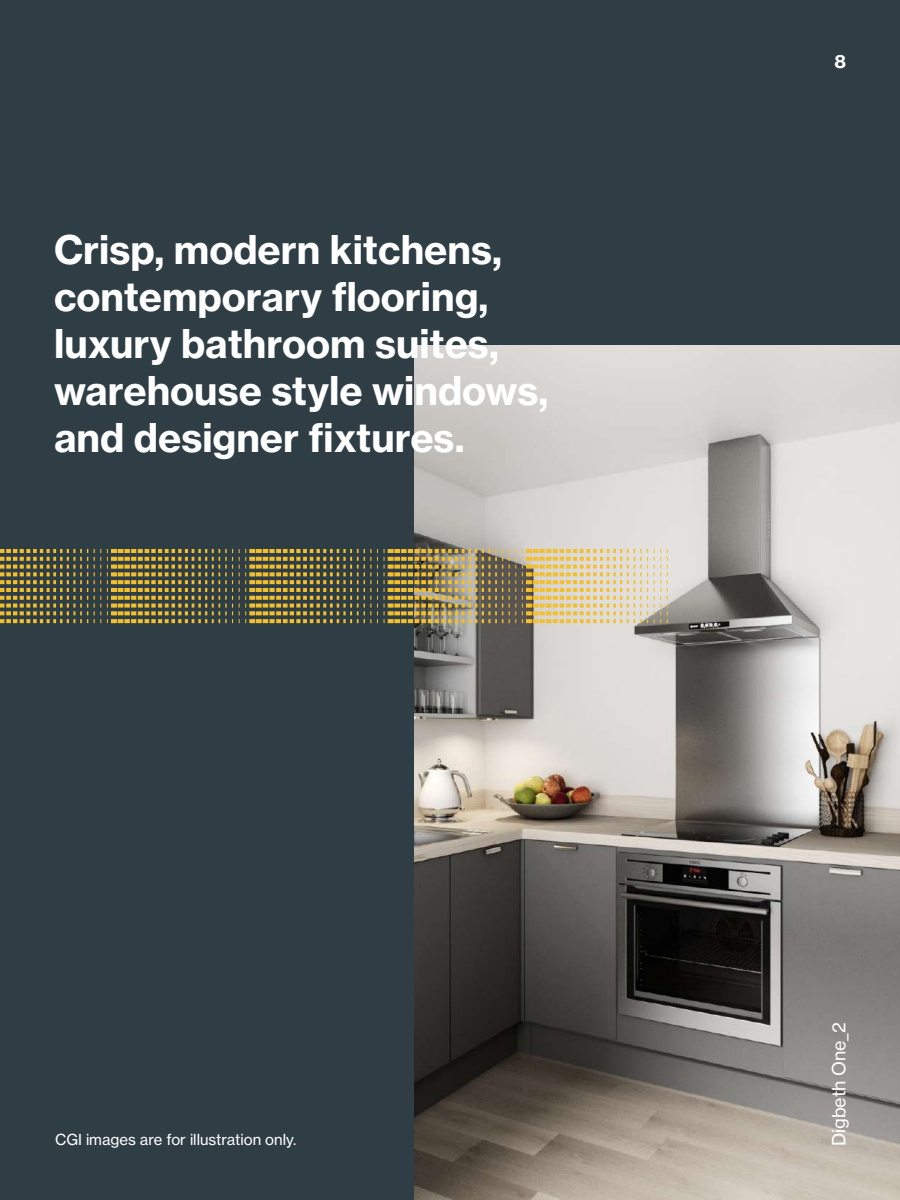
<style>
.page{position:relative;width:900px;height:1200px;background:#2f3d45}
.page>*{position:absolute;margin:0;border:0;box-sizing:border-box;transform-origin:0 0}
.t1{font:39px/46.8px "N Haas Grotesk TX Pro 75 Bd";color:#fff}
.t2{font:18px "N Haas Grotesk TX Pro 55 Rg";color:#fff}
.t3{font:18px "N Haas Grotesk TX Pro 75 Bd";color:#fff}
.t4{font:15px "N Haas Grotesk TX Pro 55 Rg";color:#fff}
</style>
<div class="page">
<img style="left:414px;top:345px;width:486px;height:855px">
<svg style="left:0;top:549px;width:88px;height:74px"></svg>
<svg style="left:94px;top:549px;width:7px;height:74px"></svg>
<svg style="left:107px;top:549px;width:126px;height:74px"></svg>
<svg style="left:239px;top:549px;width:132px;height:74px"></svg>
<svg style="left:377px;top:549px;width:1px;height:74px"></svg>
<svg style="left:384px;top:549px;width:119px;height:74px;background:#908255"></svg>
<svg style="left:509px;top:549px;width:7px;height:74px"></svg>
<svg style="left:522px;top:549px;width:126px;height:74px;background:#ddcb9e"></svg>
<svg style="left:654px;top:549px;width:7px;height:74px"></svg>
<svg style="left:667px;top:549px;width:1px;height:74px"></svg>
<p class="t1" style="left:54px;top:227px;width:496px">Crisp, modern kitchens, contemporary flooring, luxury bathroom suites, warehouse style windows, and designer fixtures.</p>
<p class="t4" style="left:55px;top:1130px;width:243px">CGI images are for illustration only.</p>
<p class="t3" style="left:834px;top:50px;width:13px">8</p>
<p class="t2" style="left:828px;top:1146px;width:126px;rotate:-90deg">Digbeth One_2</p>
</div>
